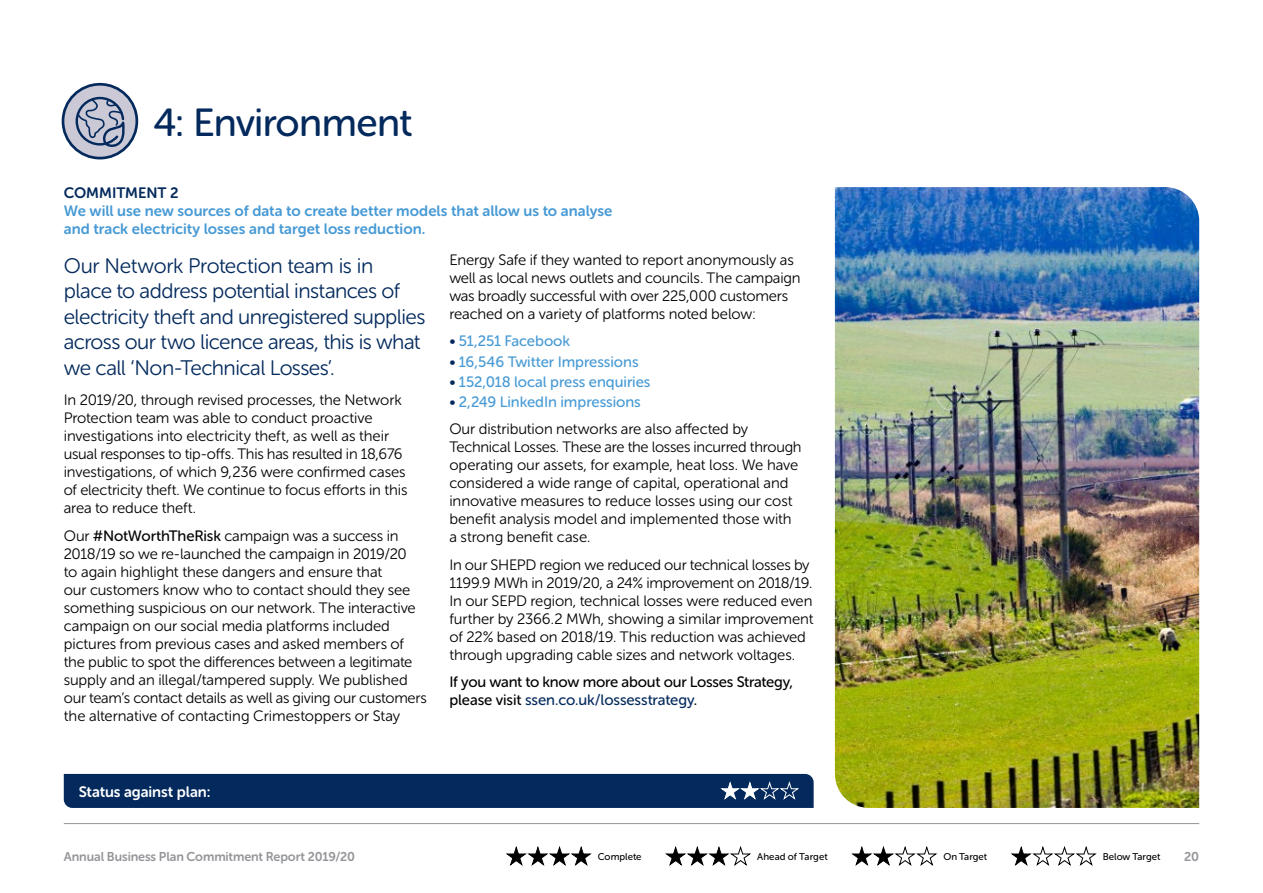
<style>
.page{position:relative;width:1263px;height:893px;background:#fff}
.page>*{position:absolute;margin:0;border:0;box-sizing:border-box;transform-origin:0 0}
.t1{font:39px "Museo Sans Rounded 500";letter-spacing:-.02em;color:#042a5d}
.t2{font:21px/25.5px "Museo Sans Rounded 300";letter-spacing:-.025em;color:#042a5d}
.t3{font:15px/18px "Museo Sans Rounded 300";letter-spacing:-.01em;color:#000}
.t4{font:15px/18px "Museo Sans Rounded 700";color:#479ad5}
.t5{font:15px "Museo Sans Rounded 500";letter-spacing:-.005em;color:#479ad5}
.t6{font:15px/18px "Museo Sans Rounded 500";letter-spacing:-.01em;color:#000}
.t7{font:15px "Museo Sans Rounded 700";letter-spacing:-.005em;color:#fff}
.t8{font:15px "Museo Sans Rounded 700";color:#042a5d}
.t9{font:12.75px "Museo Sans Rounded 700";letter-spacing:-.005em;color:#94969a}
.t10{font:9.75px "Museo Sans Rounded 500";letter-spacing:.005em;color:#000}
.s1{font-family:"Museo Sans Rounded 500"}
.s2{color:#042a5d}
</style>
<div class="page">
<div style="left:64px;top:774px;width:750px;height:34px;background:#042a5d"></div>
<img style="left:835px;top:187px;width:364px;height:621px">
<svg style="left:63px;top:84px;width:74px;height:74px"></svg>
<div style="left:62px;top:83px;width:76px;height:76px;border:3px solid #042a5d;border-radius:50%"></div>
<svg style="left:74px;top:96px;width:54px;height:52px"></svg>
<svg style="left:506px;top:846px;width:86px;height:20px"></svg>
<svg style="left:851px;top:846px;width:87px;height:20px"></svg>
<svg style="left:665px;top:846px;width:86px;height:20px"></svg>
<svg style="left:1010px;top:846px;width:87px;height:20px"></svg>
<hr style="left:64px;top:823px;width:1135px;height:1px;background:#94969a">
<h1 class="t1" style="left:153px;top:101px;width:261px">4: Environment</h1>
<p class="t8" style="left:64px;top:185px;width:116px">COMMITMENT 2</p>
<p class="t4" style="left:64px;top:202px;width:550px">We will use new sources of data to create better models that allow us to analyse and track electricity losses and target loss reduction.</p>
<h2 class="t2" style="left:64px;top:253px;width:363px">Our Network Protection team is in place to address potential instances of electricity theft and unregistered supplies across our two licence areas, this is what we call ‘Non-Technical Losses’.</h2>
<p class="t3" style="left:64px;top:391px;width:345px">In 2019/20, through revised processes, the Network Protection team was able to conduct proactive investigations into electricity theft, as well as their usual responses to tip-offs. This has resulted in 18,676 investigations, of which 9,236 were confirmed cases of electricity theft. We continue to focus efforts in this area to reduce theft.</p>
<p class="t3" style="left:64px;top:527px;width:364px">Our <span class="s1">#NotWorthTheRisk</span> campaign was a success in 2018/19 so we re-launched the campaign in 2019/20<br>to again highlight these dangers and ensure that<br>our customers know who to contact should they see something suspicious on our network. The interactive campaign on our social media platforms included pictures from previous cases and asked members of the public to spot the differences between a legitimate supply and an illegal/tampered supply. We published our team’s contact details as well as giving our customers the alternative of contacting Crimestoppers or Stay</p>
<p class="t3" style="left:449px;top:251px;width:353px">Energy Safe if they wanted to report anonymously as well as local news outlets and councils. The campaign was broadly successful with over 225,000 customers reached on a variety of platforms noted below:</p>
<p class="t5" style="left:449px;top:333px;width:122px"><span class="s2">•</span> 51,251 Facebook</p>
<p class="t5" style="left:449px;top:353px;width:191px"><span class="s2">•</span> 16,546 Twitter Impressions</p>
<p class="t5" style="left:449px;top:373px;width:203px"><span class="s2">•</span> 152,018 local press enquiries</p>
<p class="t5" style="left:449px;top:393px;width:193px"><span class="s2">•</span> 2,249 LinkedIn impressions</p>
<p class="t3" style="left:449px;top:420px;width:354px">Our distribution networks are also affected by Technical Losses. These are the losses incurred through operating our assets, for example, heat loss. We have considered a wide range of capital, operational and innovative measures to reduce losses using our cost benefit analysis model and implemented those with a strong benefit case.</p>
<p class="t3" style="left:449px;top:556px;width:366px">In our SHEPD region we reduced our technical losses by 1199.9 MWh in 2019/20, a 24% improvement on 2018/19.<br>In our SEPD region, technical losses were reduced even further by 2366.2 MWh, showing a similar improvement of 22% based on 2018/19. This reduction was achieved through upgrading cable sizes and network voltages.</p>
<p class="t6" style="left:449px;top:673px;width:345px">If you want to know more about our Losses Strategy, please visit <span class="s2">ssen.co.uk/lossesstrategy</span>.</p>
<p class="t7" style="left:79px;top:783px;width:133px">Status against plan:</p>
<p class="t9" style="left:64px;top:849px;width:293px">Annual Business Plan Commitment Report 2019/20</p>
<p class="t10" style="left:598px;top:851px;width:45px">Complete</p>
<p class="t10" style="left:757px;top:851px;width:72px">Ahead of Target</p>
<p class="t10" style="left:943px;top:851px;width:45px">On Target</p>
<p class="t10" style="left:1103px;top:851px;width:59px">Below Target</p>
<p class="t9" style="left:1184px;top:849px;width:17px">20</p>
</div>
